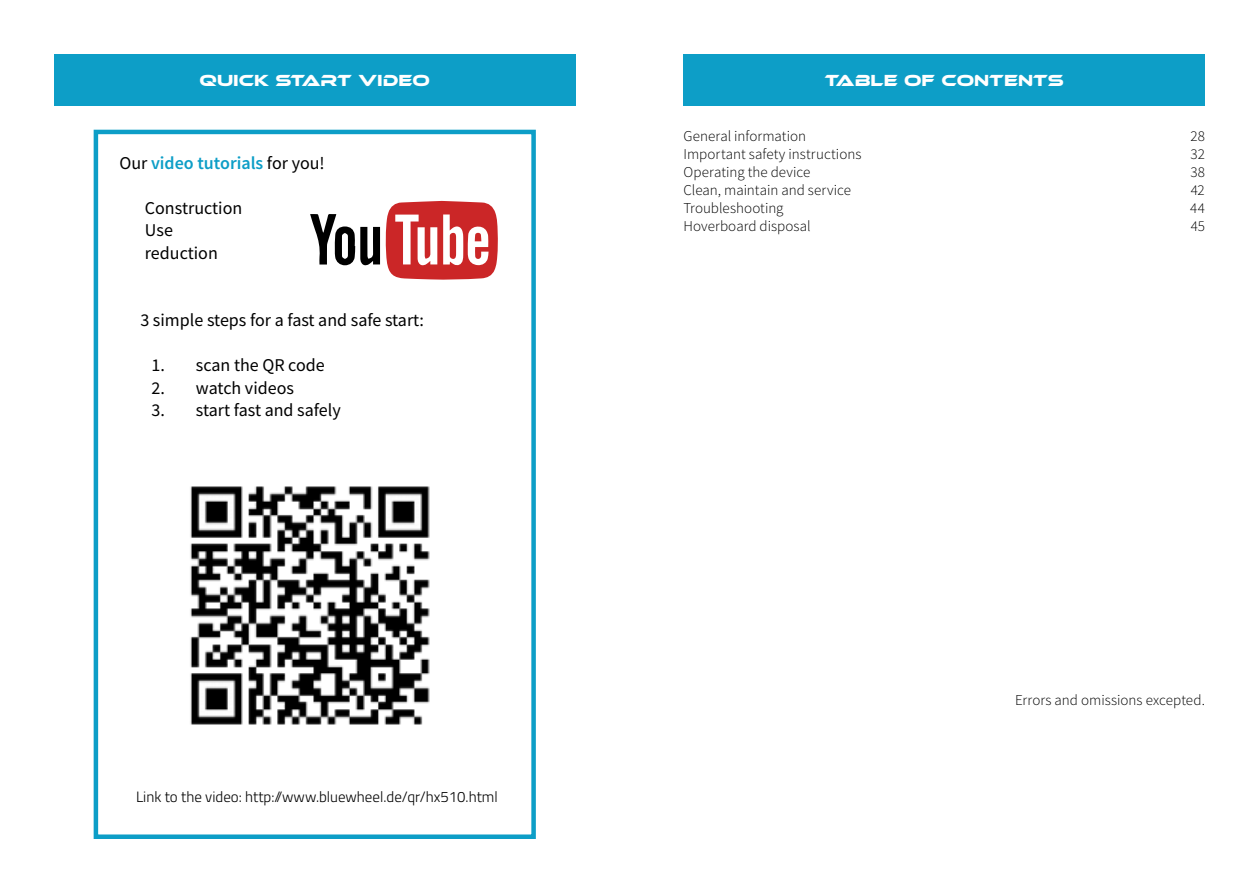
<style>
.page{position:relative;width:1259px;height:893px;background:#fff}
.page>*{position:absolute;margin:0;border:0;box-sizing:border-box;transform-origin:0 0}
.t1{font:18px/22.5px "Source Sans Pro";color:#000}
.t2{font:600 18px "Source Sans Pro";color:#0d9ec7}
.t3{font:16.5px "Ethnocentric Rg";color:#fff}
.t4{font:300 15px "Source Sans Pro";color:#000}
.t5{font:300 15px "Titillium";color:#000}
.s1{font-weight:400;color:#000}
</style>
<div class="page">
<div style="left:94px;top:130px;width:442px;height:709px;border:4px solid #0d9ec7"></div>
<svg style="left:310px;top:201px;width:188px;height:79px"></svg>
<div style="left:54px;top:54px;width:521px;height:51px;background:#0d9ec7"></div>
<div style="left:683px;top:54px;width:522px;height:51px;background:#0d9ec7"></div>
<img style="left:190px;top:486px;width:240px;height:239px">
<p class="t3" style="left:199px;top:72px;width:232px">QUICK START VIDEO</p>
<p class="t3" style="left:824px;top:72px;width:240px">TABLE OF CONTENTS</p>
<p class="t2" style="left:119px;top:154px;width:207px"><span class="s1">Our</span> video tutorials <span class="s1">for you!</span></p>
<p class="t1" style="left:145px;top:197px;width:99px">Construction<br>Use reduction</p>
<p class="t1" style="left:140px;top:310px;width:285px">3 simple steps for a fast and safe start:</p>
<p class="t1" style="left:151px;top:355px;width:175px">1. scan the QR code</p>
<p class="t1" style="left:151px;top:377px;width:144px">2. watch videos</p>
<p class="t1" style="left:151px;top:400px;width:191px">3. start fast and safely</p>
<p class="t5" style="left:136px;top:791px;width:363px">Link to the video: http://www.bluewheel.de/qr/hx510.html</p>
<p class="t4" style="left:683px;top:129px;width:124px">General information</p>
<p class="t4" style="left:1190px;top:129px;width:16px">28</p>
<p class="t4" style="left:683px;top:147px;width:179px">Important safety instructions</p>
<p class="t4" style="left:1190px;top:147px;width:16px">32</p>
<p class="t4" style="left:683px;top:165px;width:128px">Operating the device</p>
<p class="t4" style="left:1190px;top:165px;width:16px">38</p>
<p class="t4" style="left:683px;top:183px;width:169px">Clean, maintain and service</p>
<p class="t4" style="left:1190px;top:183px;width:16px">42</p>
<p class="t4" style="left:683px;top:201px;width:102px">Troubleshooting</p>
<p class="t4" style="left:1190px;top:201px;width:16px">44</p>
<p class="t4" style="left:683px;top:219px;width:129px">Hoverboard disposal</p>
<p class="t4" style="left:1190px;top:219px;width:16px">45</p>
<p class="t4" style="left:1015px;top:693px;width:191px">Errors and omissions excepted.</p>
</div>
